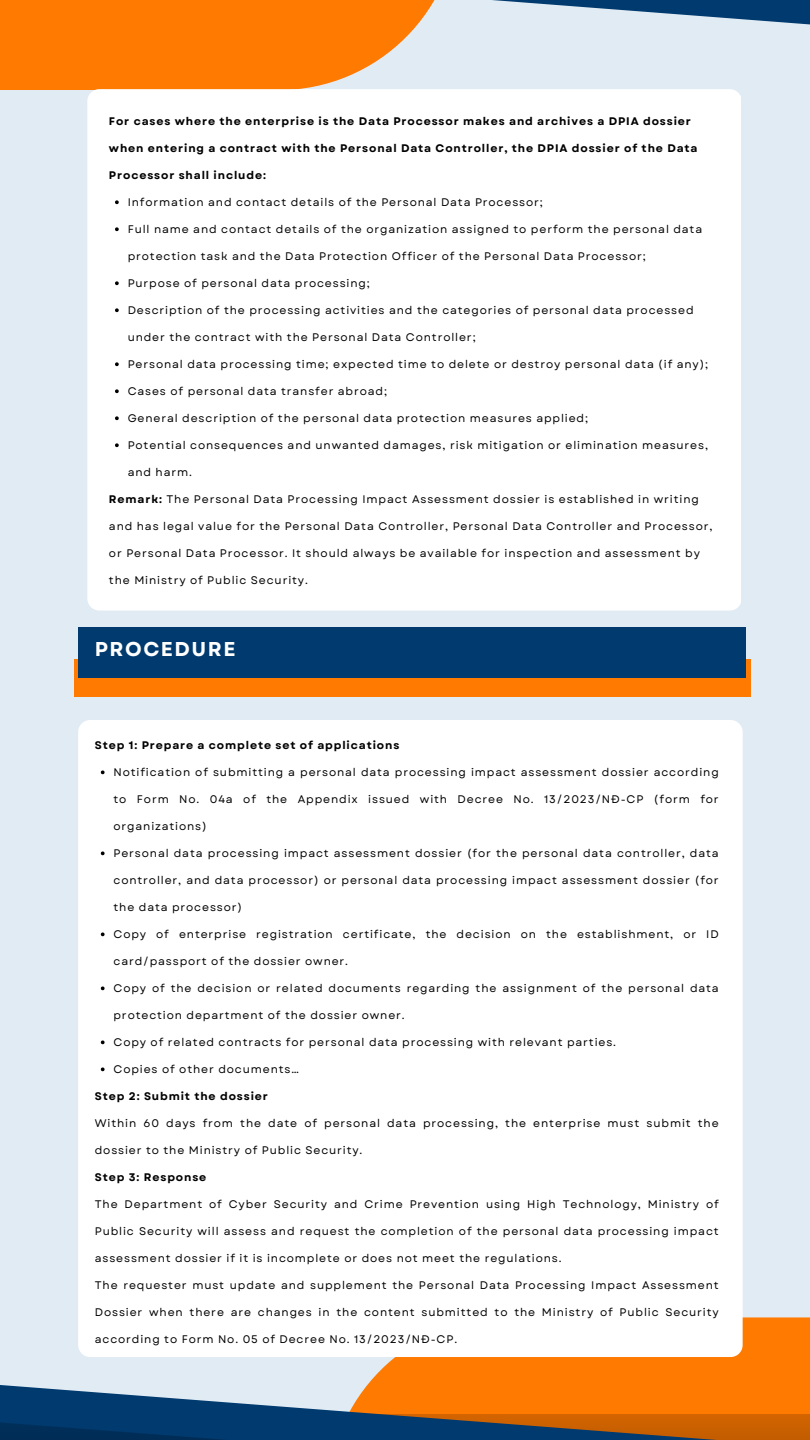
<style>
.page{position:relative;width:810px;height:1440px;background:#e1ebf4}
.page>*{position:absolute;margin:0;border:0;box-sizing:border-box;transform-origin:0 0}
.t1{font:700 20px "Garet";letter-spacing:.075em;color:#fff}
.t2{font:11px "Garet";letter-spacing:.08em;color:#000}
.t3{font:700 11px "Garet";letter-spacing:.08em;color:#000}
.s1{font-weight:700}
</style>
<div class="page">
<svg style="left:0;top:0;width:810px;height:90px"></svg>
<div style="left:369px;top:1317px;width:441px;height:66px;background:#ff7a00"></div>
<svg style="left:0;top:1383px;width:810px;height:57px;background:#86684c"></svg>
<div style="left:78px;top:720px;width:665px;height:637px;background:#fff;border-radius:12px"></div>
<div style="left:74px;top:659px;width:676px;height:38px;background:#ff7a00"></div>
<div style="left:78px;top:627px;width:668px;height:51px;background:#003a6f"></div>
<svg style="left:101px;top:770px;width:4px;height:4px"></svg>
<svg style="left:101px;top:851px;width:4px;height:4px"></svg>
<svg style="left:101px;top:932px;width:4px;height:4px"></svg>
<svg style="left:101px;top:986px;width:4px;height:4px"></svg>
<svg style="left:101px;top:1040px;width:4px;height:4px"></svg>
<svg style="left:101px;top:1067px;width:4px;height:4px"></svg>
<div style="left:87px;top:89px;width:654px;height:522px;background:#fff;border-radius:12px"></div>
<svg style="left:115px;top:200px;width:4px;height:4px"></svg>
<svg style="left:115px;top:227px;width:4px;height:4px"></svg>
<svg style="left:115px;top:281px;width:4px;height:4px"></svg>
<svg style="left:115px;top:308px;width:4px;height:4px"></svg>
<svg style="left:115px;top:362px;width:4px;height:4px"></svg>
<svg style="left:115px;top:389px;width:4px;height:4px"></svg>
<svg style="left:115px;top:416px;width:4px;height:4px"></svg>
<svg style="left:115px;top:443px;width:4px;height:4px"></svg>
<p class="t3" style="left:109px;top:113px;width:584px">For cases where the enterprise is the Data Processor makes and archives a DPIA dossier</p>
<p class="t3" style="left:109px;top:140px;width:590px">when entering a contract with the Personal Data Controller, the DPIA dossier of the Data</p>
<p class="t3" style="left:109px;top:167px;width:158px">Processor shall include:</p>
<p class="t2" style="left:128px;top:194px;width:417px">Information and contact details of the Personal Data Processor;</p>
<p class="t2" style="left:128px;top:221px;width:576px">Full name and contact details of the organization assigned to perform the personal data</p>
<p class="t2" style="left:128px;top:248px;width:520px">protection task and the Data Protection Officer of the Personal Data Processor;</p>
<p class="t2" style="left:128px;top:275px;width:244px">Purpose of personal data processing;</p>
<p class="t2" style="left:128px;top:302px;width:567px">Description of the processing activities and the categories of personal data processed</p>
<p class="t2" style="left:128px;top:329px;width:350px">under the contract with the Personal Data Controller;</p>
<p class="t2" style="left:128px;top:356px;width:582px">Personal data processing time; expected time to delete or destroy personal data (if any);</p>
<p class="t2" style="left:128px;top:383px;width:261px">Cases of personal data transfer abroad;</p>
<p class="t2" style="left:128px;top:410px;width:462px">General description of the personal data protection measures applied;</p>
<p class="t2" style="left:128px;top:437px;width:582px">Potential consequences and unwanted damages, risk mitigation or elimination measures,</p>
<p class="t2" style="left:128px;top:464px;width:66px">and harm.</p>
<p class="t2" style="left:109px;top:491px;width:591px"><span class="s1">Remark:</span> The Personal Data Processing Impact Assessment dossier is established in writing</p>
<p class="t2" style="left:109px;top:518px;width:605px">and has legal value for the Personal Data Controller, Personal Data Controller and Processor,</p>
<p class="t2" style="left:109px;top:545px;width:592px">or Personal Data Processor. It should always be available for inspection and assessment by</p>
<p class="t2" style="left:109px;top:572px;width:200px">the Ministry of Public Security.</p>
<p class="t1" style="left:95px;top:635px;width:142px">PROCEDURE</p>
<h2 class="t3" style="left:95px;top:737px;width:306px">Step 1: Prepare a complete set of applications</h2>
<p class="t2" style="left:114px;top:764px;width:607px">Notification of submitting a personal data processing impact assessment dossier according</p>
<p class="t2" style="left:114px;top:791px;width:607px">to Form No. 04a of the Appendix issued with Decree No. 13/2023/NĐ-CP (form for</p>
<p class="t2" style="left:114px;top:818px;width:95px">organizations)</p>
<p class="t2" style="left:114px;top:845px;width:607px">Personal data processing impact assessment dossier (for the personal data controller, data</p>
<p class="t2" style="left:114px;top:872px;width:607px">controller, and data processor) or personal data processing impact assessment dossier (for</p>
<p class="t2" style="left:114px;top:899px;width:130px">the data processor)</p>
<p class="t2" style="left:114px;top:926px;width:607px">Copy of enterprise registration certificate, the decision on the establishment, or ID</p>
<p class="t2" style="left:114px;top:953px;width:236px">card/passport of the dossier owner.</p>
<p class="t2" style="left:114px;top:980px;width:607px">Copy of the decision or related documents regarding the assignment of the personal data</p>
<p class="t2" style="left:114px;top:1007px;width:293px">protection department of the dossier owner.</p>
<p class="t2" style="left:114px;top:1034px;width:504px">Copy of related contracts for personal data processing with relevant parties.</p>
<p class="t2" style="left:114px;top:1061px;width:187px">Copies of other documents…</p>
<p class="t3" style="left:95px;top:1088px;width:175px">Step 2: Submit the dossier</p>
<p class="t2" style="left:95px;top:1115px;width:625px">Within 60 days from the date of personal data processing, the enterprise must submit the</p>
<p class="t2" style="left:95px;top:1142px;width:269px">dossier to the Ministry of Public Security.</p>
<p class="t3" style="left:95px;top:1169px;width:113px">Step 3: Response</p>
<h1 class="t2" style="left:95px;top:1196px;width:625px">The Department of Cyber Security and Crime Prevention using High Technology, Ministry of</h1>
<h1 class="t2" style="left:95px;top:1223px;width:625px">Public Security will assess and request the completion of the personal data processing impact</h1>
<h1 class="t2" style="left:95px;top:1250px;width:468px">assessment dossier if it is incomplete or does not meet the regulations.</h1>
<h2 class="t2" style="left:95px;top:1277px;width:625px">The requester must update and supplement the Personal Data Processing Impact Assessment</h2>
<h2 class="t2" style="left:95px;top:1304px;width:625px">Dossier when there are changes in the content submitted to the Ministry of Public Security</h2>
<h2 class="t2" style="left:95px;top:1331px;width:364px">according to Form No. 05 of Decree No. 13/2023/NĐ-CP.</h2>
</div>
